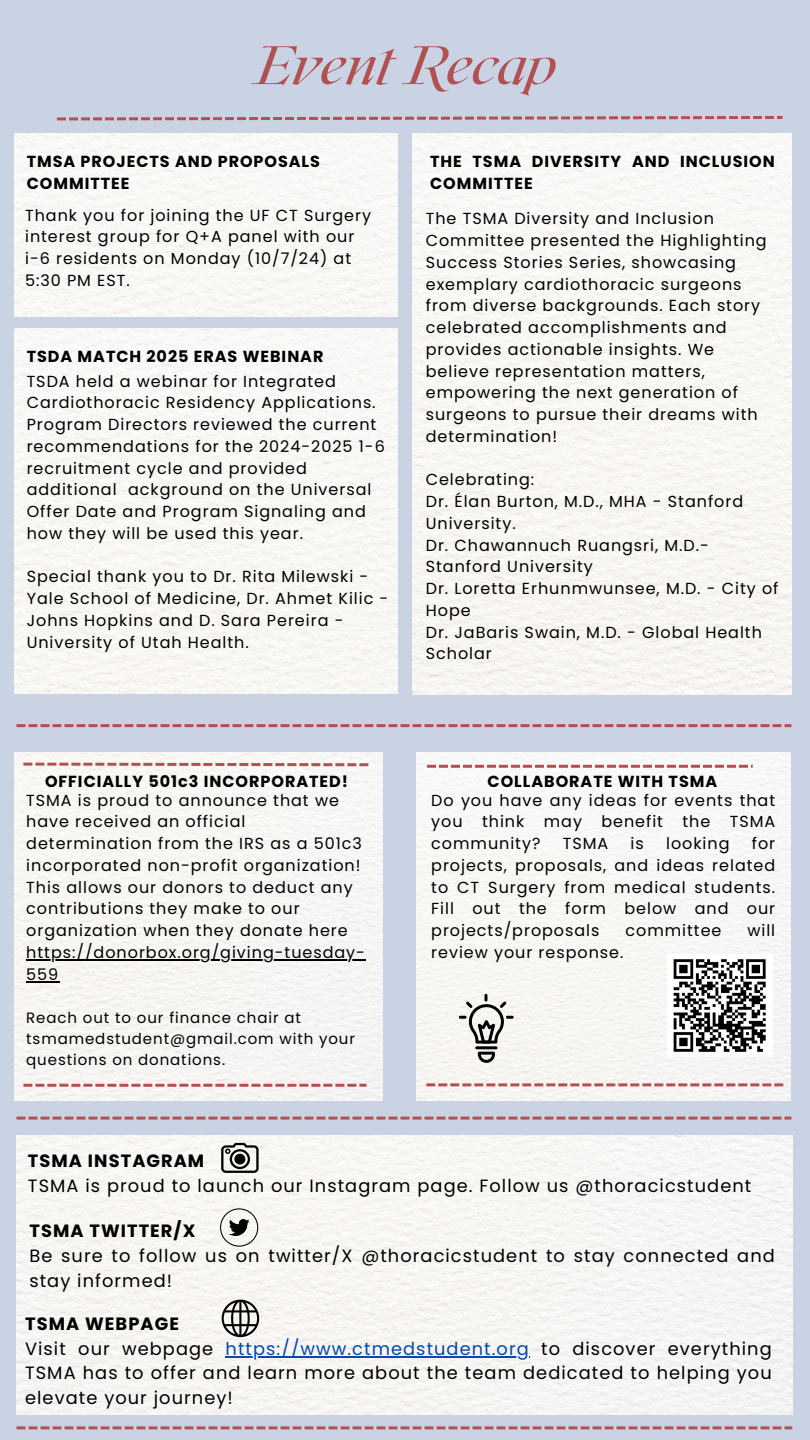
<style>
.page{position:relative;width:810px;height:1440px;background:#cad3e4}
.page>*{position:absolute;margin:0;border:0;box-sizing:border-box;transform-origin:0 0}
.t1{font:italic 54px "Roxborough CF";color:#b25151}
.t2{font:17.8px/24.8px "Poppins";letter-spacing:.06em;color:#000}
.t3{font:700 17.8px "Poppins";letter-spacing:.06em;color:#000}
.t4{font:16px/21.8px "Poppins";letter-spacing:.06em;color:#000}
.t5{font:700 16px/21.8px "Poppins";letter-spacing:.06em;color:#000}
.t6{font:15px/21px "Poppins";letter-spacing:.06em;color:#000}
.s1{font-weight:700}
.s2{color:#004aad}
</style>
<div class="page">
<div style="left:15px;top:134px;width:382px;height:183px;background:#f9f8f6"></div>
<svg style="left:57px;top:116px;width:726px;height:4px"></svg>
<div style="left:17px;top:1136px;width:775px;height:279px;background:#f7f5f3"></div>
<svg style="left:220px;top:1208px;width:38px;height:39px"></svg>
<svg style="left:17px;top:1117px;width:774px;height:3px"></svg>
<svg style="left:17px;top:1426px;width:775px;height:3px"></svg>
<svg style="left:17px;top:724px;width:774px;height:3px"></svg>
<div style="left:15px;top:753px;width:367px;height:348px;background:#f7f6f3"></div>
<svg style="left:23px;top:1084px;width:343px;height:3px"></svg>
<svg style="left:23px;top:763px;width:345px;height:3px"></svg>
<hr style="left:26px;top:959px;width:340px;height:2px;background:#000">
<hr style="left:26px;top:981px;width:33px;height:2px;background:#000">
<div style="left:417px;top:753px;width:373px;height:348px;background:#f8f7f5"></div>
<svg style="left:427px;top:765px;width:326px;height:3px"></svg>
<hr style="left:475px;top:1046px;width:23px;height:3px;background:#000">
<svg style="left:478px;top:1052px;width:17px;height:11px"></svg>
<svg style="left:459px;top:994px;width:55px;height:50px;background:#c1bfbd"></svg>
<svg style="left:426px;top:1083px;width:357px;height:3px"></svg>
<img style="left:667px;top:954px;width:106px;height:102px">
<svg style="left:221px;top:1143px;width:38px;height:30px"></svg>
<svg style="left:222px;top:1300px;width:37px;height:37px"></svg>
<hr style="left:226px;top:1356px;width:304px;height:2px;background:#004aad">
<div style="left:413px;top:134px;width:378px;height:560px;background:#f9f7f4"></div>
<div style="left:15px;top:329px;width:382px;height:365px;background:#f9f8f5"></div>
<h3 class="t1" style="left:254px;top:30px;width:304px">Event Recap</h3>
<p class="t5" style="left:27px;top:151px;width:295px">TMSA PROJECTS AND PROPOSALS<br>COMMITTEE</p>
<p class="t4" style="left:25px;top:204px;width:348px">Thank you for joining the UF CT Surgery interest group for Q+A panel with our i-6 residents on Monday (10/7/24) at<br>5:30 PM EST.</p>
<p class="t5" style="left:27px;top:346px;width:298px">TSDA MATCH 2025 ERAS WEBINAR</p>
<p class="t4" style="left:27px;top:370px;width:360px">TSDA held a webinar for Integrated Cardiothoracic Residency Applications.<br>Program Directors reviewed the current recommendations for the 2024-2025 1-6 recruitment cycle and provided additional ackground on the Universal Offer Date and Program Signaling and how they will be used this year.</p>
<p class="t4" style="left:27px;top:566px;width:363px">Special thank you to Dr. Rita Milewski - Yale School of Medicine, Dr. Ahmet Kilic - Johns Hopkins and D. Sara Pereira - University of Utah Health.</p>
<p class="t5" style="left:430px;top:151px;width:346px">THE TSMA DIVERSITY AND INCLUSION<br>COMMITTEE</p>
<p class="t4" style="left:426px;top:208px;width:342px">The TSMA Diversity and Inclusion Committee presented the Highlighting Success Stories Series, showcasing exemplary cardiothoracic surgeons from diverse backgrounds. Each story celebrated accomplishments and provides actionable insights. We believe representation matters, empowering the next generation of surgeons to pursue their dreams with determination!</p>
<h3 class="t4" style="left:426px;top:469px;width:110px">Celebrating:</h3>
<p class="t4" style="left:426px;top:491px;width:319px">Dr. Élan Burton, M.D., MHA - Stanford<br>University.</p>
<p class="t4" style="left:426px;top:534px;width:285px">Dr. Chawannuch Ruangsri, M.D.-<br>Stanford University</p>
<p class="t4" style="left:426px;top:578px;width:354px">Dr. Loretta Erhunmwunsee, M.D. - City of<br>Hope</p>
<p class="t4" style="left:426px;top:621px;width:338px">Dr. JaBaris Swain, M.D. - Global Health<br>Scholar</p>
<h1 class="t5" style="left:45px;top:771px;width:305px">OFFICIALLY 501c3 INCORPORATED!</h1>
<p class="t4" style="left:26px;top:789px;width:337px">TSMA is proud to announce that we have received an official determination from the IRS as a 501c3 incorporated non-profit organization!<br>This allows our donors to deduct any contributions they make to our organization when they donate here</p>
<p class="t4" style="left:26px;top:941px;width:340px">https://donorbox.org/giving-tuesday-<br>559</p>
<h3 class="t6" style="left:26px;top:1007px;width:330px">Reach out to our finance chair at tsmamedstudent@gmail.com with your questions on donations.</h3>
<p class="t5" style="left:488px;top:771px;width:231px">COLLABORATE WITH TSMA</p>
<p class="t4" style="left:431px;top:789px;width:345px;text-align:justify">Do you have any ideas for events that you think may benefit the TSMA community?</p>
<p class="t4" style="left:431px;top:833px;width:345px;text-align:justify;text-indent:321px">for projects, proposals, and ideas related to CT Surgery from medical students.<br>Fill out the form below and our projects/proposals</p>
<p class="t4" style="left:563px;top:833px;width:47px">TSMA</p>
<p class="t4" style="left:631px;top:833px;width:15px">is</p>
<p class="t4" style="left:666px;top:833px;width:65px">looking</p>
<p class="t4" style="left:625px;top:920px;width:97px">committee</p>
<p class="t4" style="left:747px;top:920px;width:29px">will</p>
<p class="t4" style="left:431px;top:941px;width:194px">review your response.</p>
<p class="t3" style="left:28px;top:1149px;width:178px">TSMA INSTAGRAM</p>
<p class="t2" style="left:28px;top:1174px;width:725px">TSMA is proud to launch our Instagram page. Follow us @thoracicstudent</p>
<p class="t3" style="left:29px;top:1219px;width:168px">TSMA TWITTER/X</p>
<p class="t2" style="left:29px;top:1243px;width:747px">Be sure to follow us on twitter/X @thoracicstudent to stay connected and stay informed!</p>
<p class="t2" style="left:25px;top:1311px;width:748px"><span class="s1">TSMA WEBPAGE<br></span>Visit our webpage <span class="s2">https://www.ctmedstudent.org</span> to discover everything TSMA has to offer and learn more about the team dedicated to helping you elevate your journey!</p>
</div>
